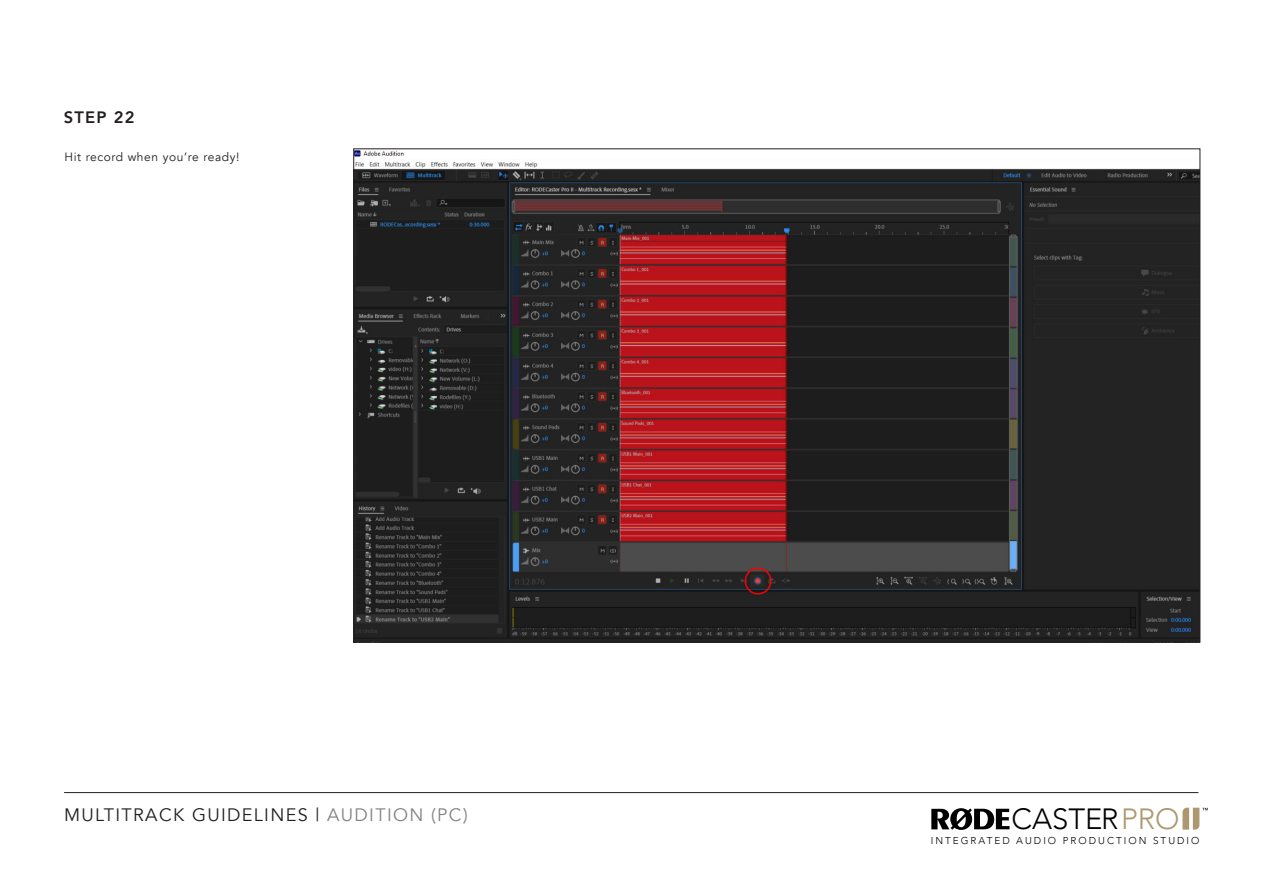
<style>
.page{position:relative;width:1263px;height:893px;background:#fff}
.page>*{position:absolute;margin:0;border:0;box-sizing:border-box;transform-origin:0 0}
.t1{font:300 29.25px "Avenir";color:#000}
.t2{font:18px "Avenir";letter-spacing:.075em;color:#231f20}
.t3{font:800 16.5px "Avenir";letter-spacing:.075em;color:#231f20}
.t4{font:12px "Avenir";letter-spacing:.05em;color:#231f20}
.t5{font:300 10.05px "Avenir";letter-spacing:.2em;color:#000}
.s1{color:#808285}
.s2{color:#ad9970}
</style>
<div class="page">
<svg style="left:931px;top:808px;width:78px;height:22px"></svg>
<svg style="left:1182px;top:808px;width:26px;height:22px"></svg>
<hr style="left:64px;top:792px;width:1134px;height:1px;background:#231f20">
<img style="left:356px;top:151px;width:842px;height:489px">
<p class="t3" style="left:64px;top:104px;width:72px">STEP 22</p>
<p class="t4" style="left:64px;top:150px;width:177px">Hit record when you’re ready!</p>
<p class="t2" style="left:64px;top:804px;width:405px">MULTITRACK GUIDELINES | <span class="s1">AUDITION (PC)</span></p>
<h1 class="t1" style="left:1012px;top:802px;width:169px">CASTER<span class="s2">PRO</span></h1>
<p class="t5" style="left:931px;top:835px;width:270px">INTEGRATED AUDIO PRODUCTION STUDIO</p>
</div>
